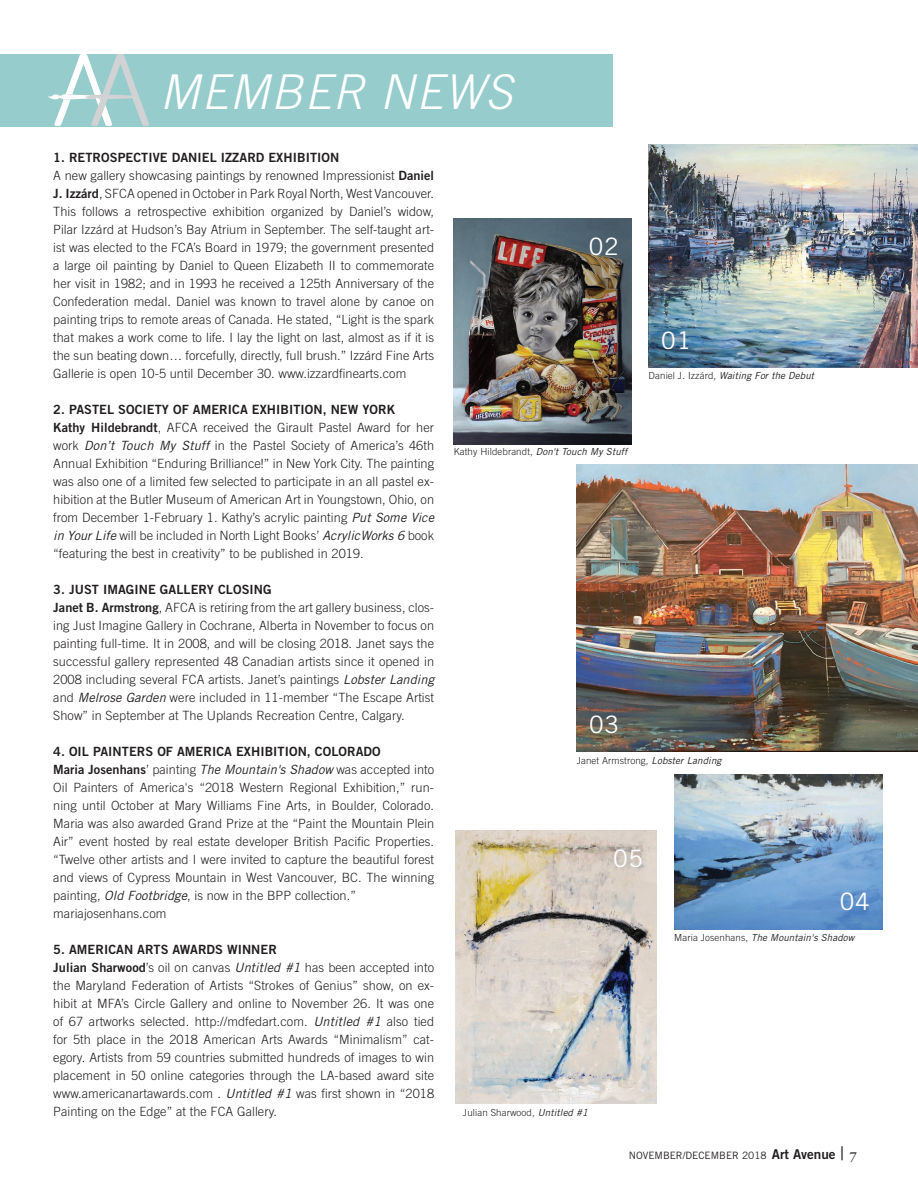
<style>
.page{position:relative;width:918px;height:1188px;background:#fff}
.page>*{position:absolute;margin:0;border:0;box-sizing:border-box;transform-origin:0 0}
.t1{font:italic 300 48px "Trade Gothic";letter-spacing:.03em;color:#fff}
.t2{font:24px "Trade Gothic";letter-spacing:.03em;color:#fff}
.t3{font:300 12.75px/18px "Trade Gothic";letter-spacing:.005em;color:#231f20;text-align:justify}
.t4{font:12.75px "Trade Gothic Bold Two";letter-spacing:.005em;color:#231f20}
.t5{font:10.2px "Trade Gothic";color:#231f20}
.t6{font:300 9.75px "Trade Gothic";letter-spacing:.01em;color:#231f20}
.t7{font:italic 9.75px "Trade Gothic";letter-spacing:.01em;color:#231f20}
.s1{font-family:"Trade Gothic Bold Two";font-weight:400}
.s2{font-family:"Trade Gothic";font-weight:300}
.s3{font-weight:400;font-style:italic}
.s4{font-weight:300;font-style:normal}
.s5{font-family:"Trade Gothic Bold Two";font-size:13.5px}
.s6{font-family:"Sabon Roman SC";font-size:18px}
.s7{font-family:"Sabon Roman SC";font-size:15px}
</style>
<div class="page">
<img style="left:454px;top:218px;width:178px;height:226px">
<img style="left:674px;top:774px;width:209px;height:155px">
<img style="left:455px;top:830px;width:201px;height:274px">
<img style="left:649px;top:144px;width:269px;height:223px">
<div style="left:0;top:54px;width:613px;height:72px;background:#96cccc"></div>
<svg style="left:48px;top:54px;width:101px;height:72px"></svg>
<img style="left:576px;top:465px;width:342px;height:287px">
<h1 class="t1" style="left:160px;top:63px;width:354px">MEMBER NEWS</h1>
<p class="t4" style="left:53px;top:150px;width:25px">1. RETROSPECTIVE</p>
<p class="t4" style="left:172px;top:150px;width:25px">DANIEL</p>
<p class="t4" style="left:221px;top:150px;width:56px">IZZARD EXHIBITION</p>
<p class="t3" style="left:53px;top:166px;width:382px">A new gallery showcasing paintings by renowned I mpressionist <span class="s1">Daniel</span></p>
<p class="t4" style="left:53px;top:186px;width:67px">J. Izzárd<span class="s2">, SFCA</span></p>
<p class="t3" style="left:53px;top:184px;width:382px;text-indent:84px">opened in October in Park Royal N orth, West Vancouver.<br>This follows a retrospective exhibition organized by Daniel’s widow, Pilar Izzárd at Hudson’s Bay Atrium in September. The self-taught art&shy;ist was elected to the FCA’s Board in 1979; the government presented a large oil painting by Daniel to Queen Elizabeth II to commemorate her visit in 1982; and in 1993 he received a 125th Anniversary of the Confederation medal. Daniel was known to travel alone by canoe on painting trips to remote areas of Canada. He stated, “Light is the spark that makes a work come to life. I lay the light on last, almost as if it is the sun beating down… forcefully, directly, full brush.” I zzárd Fine Arts Gallerie is open 10-5 until December 30. www.izzardfinearts.com</p>
<p class="t4" style="left:53px;top:402px;width:40px">2. PASTEL</p>
<p class="t4" style="left:118px;top:402px;width:9px">SOCIETY</p>
<p class="t4" style="left:173px;top:402px;width:37px">OF AMERIC</p>
<p class="t4" style="left:240px;top:402px;width:20px">A EXHIBITION</p>
<p class="t4" style="left:323px;top:402px;width:18px">, NEW</p>
<p class="t4" style="left:362px;top:402px;width:9px">YOR</p>
<p class="t4" style="left:387px;top:402px;width:10px">K</p>
<p class="t4" style="left:53px;top:420px;width:123px">Kathy H ildebrandt<span class="s2">, AFCA</span></p>
<p class="t3" style="left:53px;top:418px;width:382px;text-indent:150px">received the Girault Pastel Award for her work <span class="s3">Don’t Touch My Stuff</span> in the Pastel Society of America’s 46th Annual Exhibition “Enduring Brilliance!” in New York City. The painting was also one of a limited few selected to participate in an all pastel ex&shy;hibition at the Butler M useum of American Art in Youngstown, Ohio, on from December 1-February 1. Kathy’s acrylic painting <span class="s3">Put Some Vice in Your Life</span> will be included in N orth Light Books’ <span class="s3">AcrylicWorks 6</span> book “featuring the best in creativity” to be published in 2019.</p>
<p class="t4" style="left:53px;top:582px;width:31px">3. JUST</p>
<p class="t4" style="left:103px;top:582px;width:40px">IMAGINE</p>
<p class="t4" style="left:160px;top:582px;width:25px">GALLERY</p>
<p class="t4" style="left:218px;top:582px;width:9px">CLOSIN</p>
<p class="t4" style="left:263px;top:582px;width:10px">G</p>
<p class="t4" style="left:53px;top:600px;width:121px">Janet B. Armstrong<span class="s2">, AFCA</span></p>
<p class="t3" style="left:53px;top:598px;width:382px;text-indent:145px">is retiring from the art gallery business, clos&shy;ing Just I magine Gallery in Cochrane, Alberta in November to focus on painting full-time. It in 2008, and will be closing 2018. Janet says the successful gallery represented 48 Canadian artists since it opened in 2008 including several FCA</p>
<p class="t3" style="left:53px;top:670px;width:382px;text-indent:155px">artists. Janet’s paintings <span class="s3">Lobster Landing </span>and <span class="s3">Melrose Garden</span> were included in 11-member “The Escape Artist Show” in September at The U plands Recreation Centre, Calgary.</p>
<p class="t4" style="left:53px;top:744px;width:24px">4. OIL</p>
<p class="t4" style="left:93px;top:744px;width:24px">PAINTERS</p>
<p class="t4" style="left:157px;top:744px;width:37px">OF AMERIC</p>
<p class="t4" style="left:224px;top:744px;width:20px">A EXHIBITION</p>
<p class="t4" style="left:307px;top:744px;width:17px">, COLOR</p>
<p class="t4" style="left:356px;top:744px;width:17px">ADO</p>
<p class="t3" style="left:53px;top:760px;width:382px;text-align:left"><span class="s1">Maria Josenhans</span>’ painting <span class="s3">The Mountain's Shadow</span> was accepted into Oil Painters of America's “2018 Western Regional Exhibition,” run&shy;ning until October at Mary Williams Fine Arts, in Boulder, Colorado.<br>Maria was also awarded Grand Prize at the “Paint the Mountain Plein Air” event hosted by real estate developer British Pacific Properties. “Twelve other artists and I were invited to capture the beautiful forest and views of Cypress Mountain in West Vancouver, BC. The winning painting, <span class="s3">Old Footbridge</span>, is now in the BPP collection.” mariajosenhans.com</p>
<p class="t4" style="left:53px;top:942px;width:33px">5. AMERIC</p>
<p class="t4" style="left:116px;top:942px;width:38px">AN ARTS</p>
<p class="t4" style="left:173px;top:942px;width:35px">AWARDS</p>
<p class="t4" style="left:227px;top:942px;width:10px">WINNER</p>
<p class="t3" style="left:53px;top:958px;width:382px"><span class="s1">Julian Sharwood</span>’s oil on canvas <span class="s3">Untitled #1</span> has been accepted into the Maryland Federation of Artists “Strokes of Genius” show, on ex&shy;hibit at MFA</p>
<p class="t3" style="left:53px;top:994px;width:382px;text-indent:68px">’s Circle Gallery and online to November 26. It was one of 67 artworks selected. http://mdfedart.com. <span class="s3">Untitled #1</span> also tied for 5th place in the 2018 American Arts Awards “M inimalism” cat&shy;egory. Artists from 59 countries submitted hundreds of images to win placement in 50 online categories through the LA-based award site www.americanartawards.com . <span class="s3">Untitled #1</span> was first shown in “2018<br>Painting on the Edge” at the FCA</p>
<p class="t3" style="left:237px;top:1102px;width:41px">Gallery.</p>
<h2 class="t2" style="left:589px;top:232px;width:32px">02</h2>
<h2 class="t2" style="left:661px;top:326px;width:32px">01</h2>
<p class="t7" style="left:649px;top:370px;width:167px"><span class="s4">Daniel J. I zzárd,</span> Waiting For the Debut</p>
<p class="t6" style="left:454px;top:446px;width:175px">Kathy Hildebrandt, <span class="s3">Don't Touch My Stuff</span></p>
<h2 class="t2" style="left:589px;top:710px;width:32px">03</h2>
<p class="t6" style="left:577px;top:755px;width:146px">Janet Armstrong, <span class="s3">Lobster Landing</span></p>
<h2 class="t2" style="left:613px;top:844px;width:32px">05</h2>
<h2 class="t2" style="left:840px;top:887px;width:32px">04</h2>
<p class="t7" style="left:674px;top:931px;width:182px"><span class="s4">M aria Josenhans,</span> The Mountain's Shadow</p>
<p class="t6" style="left:463px;top:1106px;width:127px">Julian Sharwood, <span class="s3">Untitled #1</span></p>
<p class="t5" style="left:629px;top:1149px;width:230px">NOVEMBER/DECEMBER 2018 <span class="s5">Art Avenue</span> <span class="s6">|</span> <span class="s7">7</span></p>
</div>
